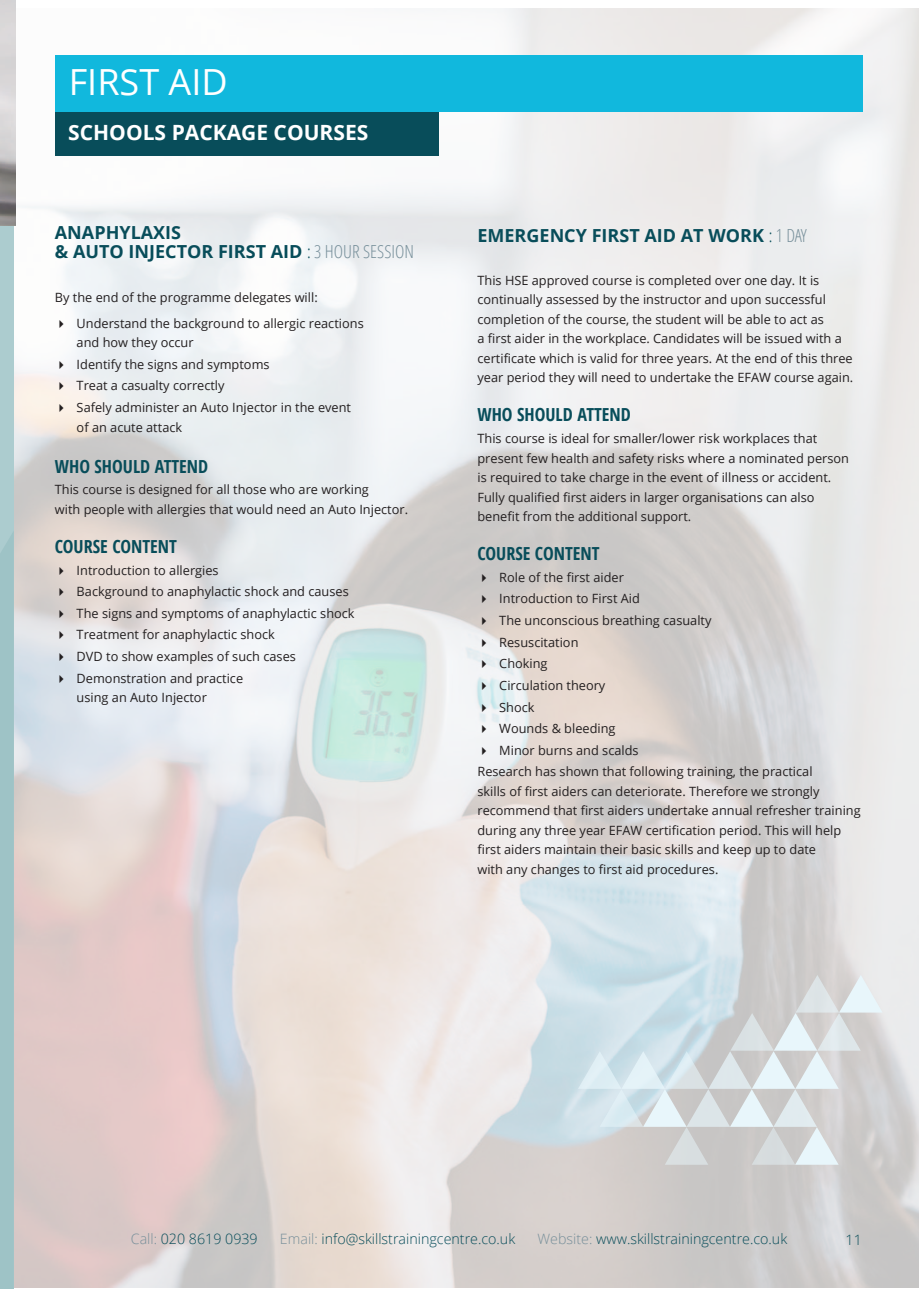
<style>
.page{position:relative;width:919px;height:1289px;background:#fff}
.page>*{position:absolute;margin:0;border:0;box-sizing:border-box;transform-origin:0 0}
.t1{font:36px "Open Sans";color:#fff}
.t2{font:700 21px "Open Sans";color:#fff}
.t3{font:700 18px/19.5px "Open Sans";color:#084d5a}
.t4{font:700 condensed 18px "Open Sans";color:#084d5a}
.t5{font:300 14.25px "Open Sans";color:#084d5a}
.t6{font:12.75px/19.5px "Open Sans";color:#231f20}
.s1{font-weight:300;font-stretch:condensed}
.s2{font-weight:300;font-stretch:condensed;color:#778f9a}
.s3{color:#778f9a}
</style>
<div class="page">
<div style="left:14px;top:5px;width:904px;height:1283px;background:#fff;opacity:.75"></div>
<div style="left:0;top:2px;width:14px;height:1286px;background:#accccf"></div>
<div style="left:0;top:532px;width:14px;height:756px;background:#9ec3c6"></div>
<img style="left:0;top:0;width:15px;height:225px">
<svg style="left:578px;top:974px;width:304px;height:190px"></svg>
<div style="left:55px;top:111px;width:383px;height:45px;background:#084d5a"></div>
<div style="left:55px;top:55px;width:807px;height:56px;background:#11b8dd"></div>
<h1 class="t1" style="left:69px;top:56px;width:161px">FIRST AID</h1>
<h2 class="t2" style="left:68px;top:117px;width:301px">SCHOOLS PACKAGE COURSES</h2>
<h3 class="t3" style="left:55px;top:222px;width:360px">ANAPHYLAXIS<br>&amp; AUTO INJECTOR FIRST AID <span class="s1">:</span> <span class="s2">3 HOUR SESSION</span></h3>
<p class="t6" style="left:55px;top:287px;width:264px">By the end of the programme delegates will:</p>
<p class="t6" style="left:77px;top:313px;width:288px;text-indent:-22px">✔ Understand the background to allergic reactions and how they occur</p>
<p class="t6" style="left:55px;top:354px;width:216px">✔ Identify the signs and symptoms</p>
<p class="t6" style="left:55px;top:376px;width:171px">✔ Treat a casualty correctly</p>
<p class="t6" style="left:77px;top:397px;width:276px;text-indent:-22px">✔ Safely administer an Auto Injector in the event of an acute attack</p>
<h3 class="t4" style="left:55px;top:453px;width:155px">WHO SHOULD ATTEND</h3>
<p class="t6" style="left:55px;top:479px;width:354px">This course is designed for all those who are working<br>with people with allergies that would need an Auto Injector.</p>
<h3 class="t4" style="left:55px;top:533px;width:123px">COURSE CONTENT</h3>
<p class="t6" style="left:55px;top:560px;width:165px">✔ Introduction to allergies</p>
<p class="t6" style="left:55px;top:581px;width:295px">✔ Background to anaphylactic shock and causes</p>
<p class="t6" style="left:55px;top:603px;width:301px">✔ The signs and symptoms of anaphylactic shock</p>
<p class="t6" style="left:55px;top:624px;width:221px">✔ Treatment for anaphylactic shock</p>
<p class="t6" style="left:55px;top:646px;width:242px">✔ DVD to show examples of such cases</p>
<p class="t6" style="left:77px;top:668px;width:168px;text-indent:-22px">✔ Demonstration and practice using an Auto Injector</p>
<h3 class="t3" style="left:477px;top:225px;width:331px">EMERGENCY FIRST AID AT WORK <span class="s1">:</span> <span class="s2">1 DAY</span></h3>
<p class="t6" style="left:477px;top:270px;width:377px">This HSE approved course is completed over one day. It is continually assessed by the instructor and upon successful completion of the course, the student will be able to act as<br>a first aider in the workplace. Candidates will be issued with a certificate which is valid for three years. At the end of this three year period they will need to undertake the EFAW course again.</p>
<h3 class="t4" style="left:477px;top:402px;width:155px">WHO SHOULD ATTEND</h3>
<p class="t6" style="left:477px;top:428px;width:373px">This course is ideal for smaller/lower risk workplaces that present few health and safety risks where a nominated person is required to take charge in the event of illness or accident.<br>Fully qualified first aiders in larger organisations can also benefit from the additional support.</p>
<h3 class="t4" style="left:477px;top:541px;width:123px">COURSE CONTENT</h3>
<p class="t6" style="left:477px;top:567px;width:148px">✔ Role of the first aider</p>
<p class="t6" style="left:477px;top:588px;width:164px">✔ Introduction to First Aid</p>
<p class="t6" style="left:477px;top:610px;width:235px">✔ The unconscious breathing casualty</p>
<p class="t6" style="left:477px;top:632px;width:102px">✔ Resuscitation</p>
<p class="t6" style="left:477px;top:653px;width:72px">✔ Choking</p>
<p class="t6" style="left:477px;top:675px;width:129px">✔ Circulation theory</p>
<p class="t6" style="left:477px;top:696px;width:59px">✔ Shock</p>
<p class="t6" style="left:477px;top:718px;width:139px">✔ Wounds &amp; bleeding</p>
<p class="t6" style="left:477px;top:739px;width:336px;line-height:21.6px">✔ Minor burns and scalds<br>Research has shown that following training, the practical</p>
<p class="t6" style="left:477px;top:781px;width:384px">skills of first aiders can deteriorate. Therefore we strongly recommend that first aiders undertake annual refresher training during any three year EFAW certification period. This will help first aiders maintain their basic skills and keep up to date<br>with any changes to first aid procedures.</p>
<p class="t5" style="left:131px;top:1229px;width:128px"><span class="s3">Call:</span> 020 8619 0939</p>
<p class="t5" style="left:280px;top:1229px;width:237px"><span class="s3">Email:</span> info@skillstrainingcentre.co.uk</p>
<p class="t5" style="left:537px;top:1229px;width:251px"><span class="s3">Website:</span> www.skillstrainingcentre.co.uk</p>
<p class="t5" style="left:845px;top:1229px;width:18px">11</p>
</div>
